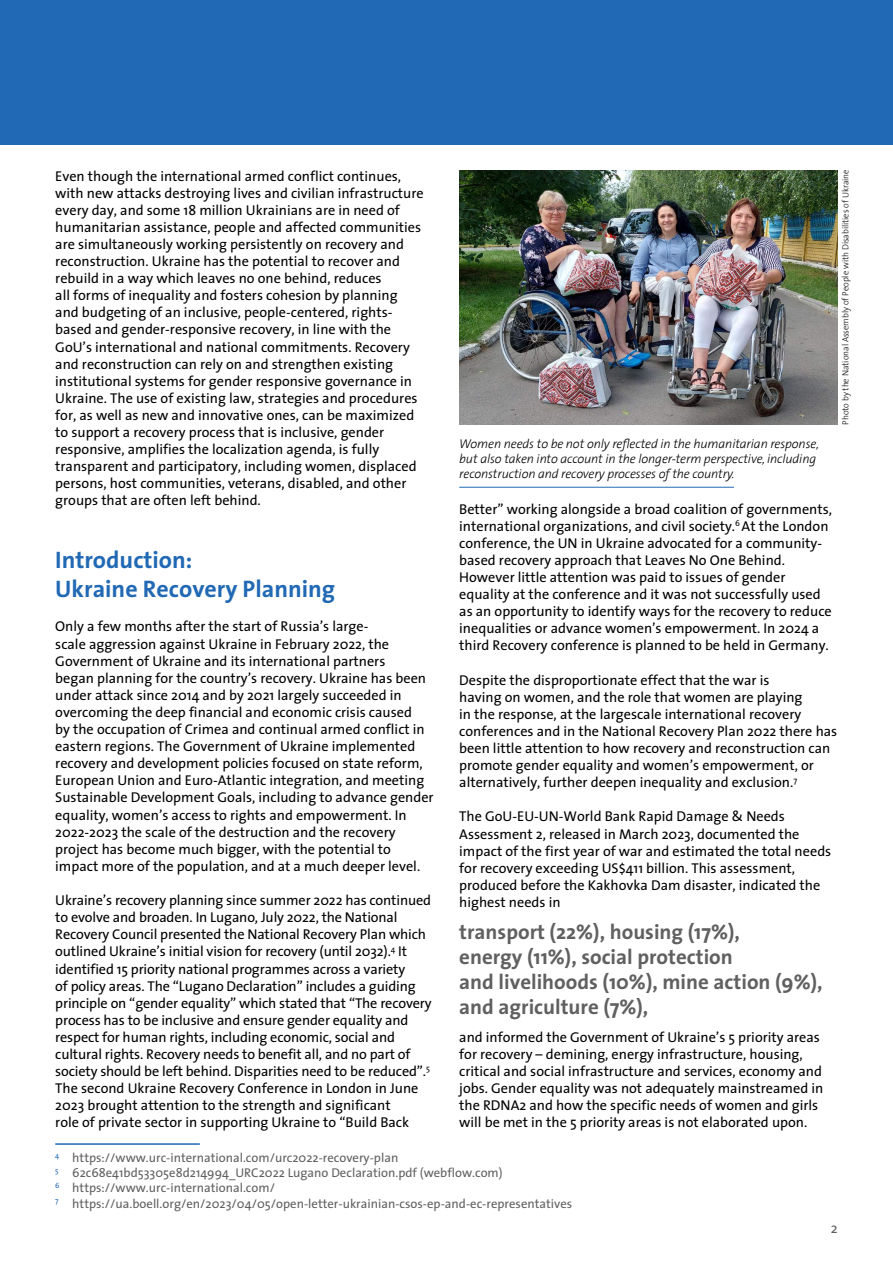
<style>
.page{position:relative;width:893px;height:1263px;background:#fff}
.page>*{position:absolute;margin:0;border:0;box-sizing:border-box;transform-origin:0 0}
.t1{font:700 24px/28.8px "The Sans";color:#2169b4}
.t2{font:700 21px/25.2px "The Sans";color:#606060}
.t3{font:14.25px/17.1px "The Sans";color:#000}
.t4{font:14.25px "The Sans";color:#606060}
.t5{font:12.75px/15.3px "The Sans";color:#606060}
.t6{font:italic 300 12.75px/15.3px "The Sans";letter-spacing:-.01em;color:#000}
.t7{font:300 9px "The Sans";color:#000;scale:.95 1}
</style>
<div class="page">
<div style="left:0;top:0;width:893px;height:145px;background:#2169b4"></div>
<hr style="left:459px;top:487px;width:275px;height:1px;background:#2169b4">
<hr style="left:55px;top:1143px;width:145px;height:2px;background:#2169b4">
<img style="left:459px;top:170px;width:379px;height:255px">
<p class="t3" style="left:55px;top:167px;width:370px">Even though the international armed conflict continues, with new attacks destroying lives and civilian infrastructure every day, and some 18 million Ukrainians are in need of humanitarian assistance, people and affected communities are simultaneously working persistently on recovery and reconstruction. Ukraine has the potential to recover and rebuild in a way which leaves no one behind, reduces<br>all forms of inequality and fosters cohesion by planning and budgeting of an inclusive, people-centered, rights&shy;based and gender-responsive recovery, in line with the GoU’s international and national commitments. Recovery and reconstruction can rely on and strengthen existing institutional systems for gender responsive governance in Ukraine. The use of existing law, strategies and procedures for, as well as new and innovative ones, can be maximized to support a recovery process that is inclusive, gender responsive, amplifies the localization agenda, is fully transparent and participatory, including women, displaced persons, host communities, veterans, disabled, and other groups that are often left behind.</p>
<h1 class="t1" style="left:55px;top:545px;width:281px">Introduction:<br>Ukraine Recovery Planning</h1>
<p class="t3" style="left:55px;top:618px;width:380px">Only a few months after the start of Russia’s large-<br>scale aggression against Ukraine in February 2022, the Government of Ukraine and its international partners<br>began planning for the country’s recovery. Ukraine has been under attack since 2014 and by 2021 largely succeeded in overcoming the deep financial and economic crisis caused<br>by the occupation of Crimea and continual armed conflict in eastern regions. The Government of Ukraine implemented recovery and development policies focused on state reform, European Union and Euro-Atlantic integration, and meeting Sustainable Development Goals, including to advance gender equality, women’s access to rights and empowerment. In 2022-2023 the scale of the destruction and the recovery project has become much bigger, with the potential to impact more of the population, and at a much deeper level.</p>
<p class="t3" style="left:55px;top:891px;width:378px">Ukraine’s recovery planning since summer 2022 has continued to evolve and broaden. In Lugano, July 2022, the National Recovery Council presented the National Recovery Plan which outlined Ukraine’s initial vision for recovery (until 2032).<sup>4</sup> It identified 15 priority national programmes across a variety<br>of policy areas. The “Lugano Declaration” includes a guiding principle on “gender equality” which stated that “The recovery process has to be inclusive and ensure gender equality and respect for human rights, including economic, social and cultural rights. Recovery needs to benefit all, and no part of society should be left behind. Disparities need to be reduced”.<sup>5<br></sup>The second Ukraine Recovery Conference in London in June 2023 brought attention to the strength and significant<br>role of private sector in supporting Ukraine to “Build Back</p>
<p class="t6" style="left:459px;top:435px;width:361px">Women needs to be not only reflected in the humanitarian response, but also taken into account in the longer-term perspective, including reconstruction and recovery processes of the country.</p>
<p class="t7" style="left:838px;top:425px;width:270px;rotate:-90deg">Photo by the National Assembly of People with Disabilities of Ukraine</p>
<p class="t3" style="left:459px;top:500px;width:374px">Better” working alongside a broad coalition of governments, international organizations, and civil society.<sup>6</sup> At the London conference, the UN in Ukraine advocated for a community&shy;based recovery approach that Leaves No One Behind.<br>However little attention was paid to issues of gender equality at the conference and it was not successfully used as an opportunity to identify ways for the recovery to reduce inequalities or advance women’s empowerment. In 2024 a third Recovery conference is planned to be held in Germany.</p>
<p class="t3" style="left:459px;top:671px;width:380px">Despite the disproportionate effect that the war is<br>having on women, and the role that women are playing<br>in the response, at the largescale international recovery conferences and in the National Recovery Plan 2022 there has been little attention to how recovery and reconstruction can promote gender equality and women’s empowerment, or alternatively, further deepen inequality and exclusion.<sup>7</sup></p>
<p class="t3" style="left:459px;top:808px;width:374px">The GoU-EU-UN-World Bank Rapid Damage &amp; Needs Assessment 2, released in March 2023, documented the impact of the first year of war and estimated the total needs for recovery exceeding US$411 billion. This assessment, produced before the Kakhovka Dam disaster, indicated the highest needs in</p>
<h2 class="t2" style="left:459px;top:918px;width:365px">transport (22%), housing (17%),<br>energy (11%), social protection<br>and livelihoods (10%), mine action (9%), and agriculture (7%),</h2>
<p class="t3" style="left:459px;top:1028px;width:366px">and informed the Government of Ukraine’s 5 priority areas for recovery – demining, energy infrastructure, housing, critical and social infrastructure and services, economy and jobs. Gender equality was not adequately mainstreamed in the RDNA2 and how the specific needs of women and girls will be met in the 5 priority areas is not elaborated upon.</p>
<p class="t5" style="left:55px;top:1149px;width:519px"><sup>4</sup> https://www.urc-international.com/urc2022-recovery-plan<br><sup>5</sup> 62c68e41bd53305e8d214994_URC2022 Lugano Declaration.pdf (webflow.com)<br><sup>6</sup> https://www.urc-international.com/<br><sup>7</sup> https://ua.boell.org/en/2023/04/05/open-letter-ukrainian-csos-ep-and-ec-representatives</p>
<p class="t4" style="left:831px;top:1216px;width:8px">2</p>
</div>
